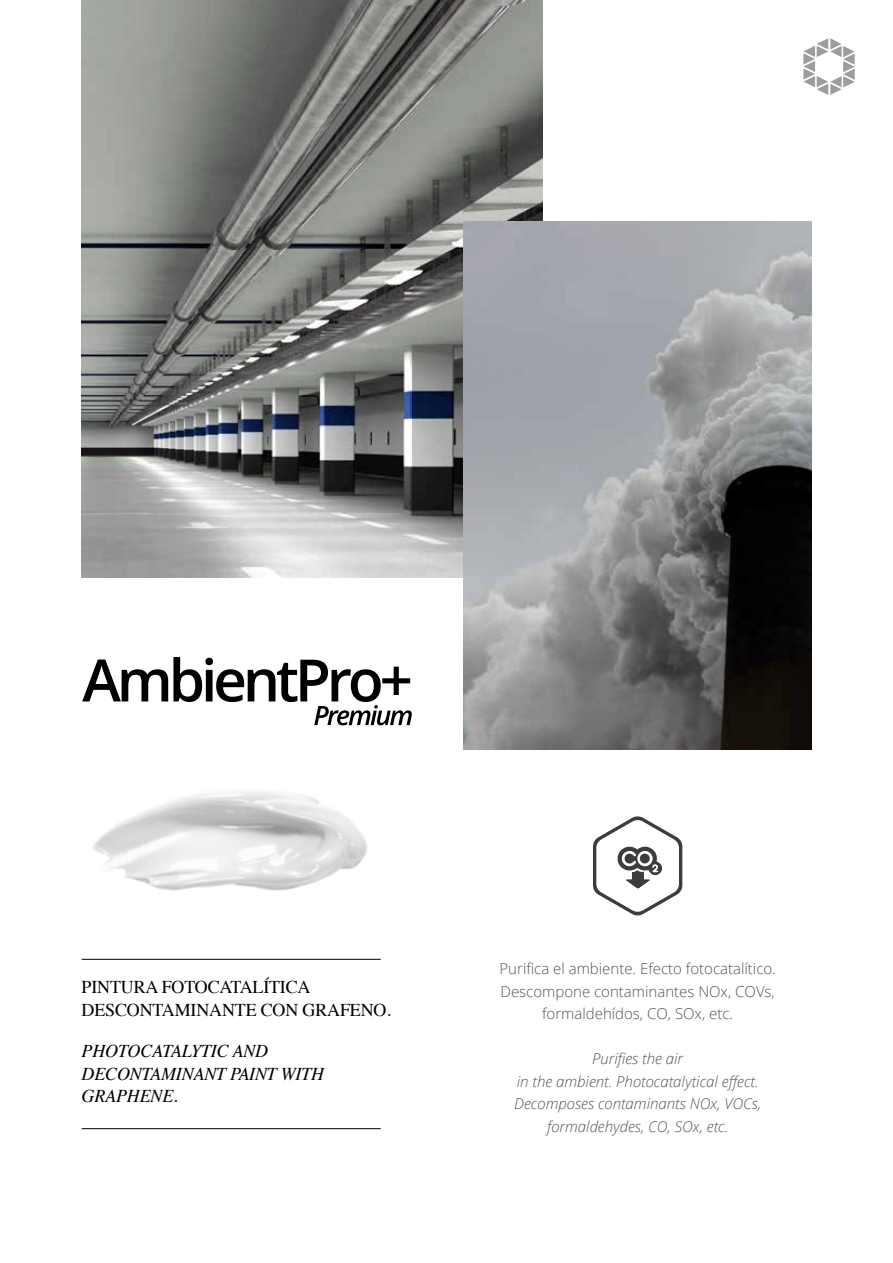
<style>
.page{position:relative;width:893px;height:1263px;background:#fff}
.page>*{position:absolute;margin:0;border:0;box-sizing:border-box;transform-origin:0 0}
.t1{font:italic 18px/22.5px "Times";letter-spacing:-.01em;color:#000}
.t2{font:18px/22.5px "Times";letter-spacing:-.01em;color:#000}
.t3{font:italic 300 15px/22.5px "Open Sans";color:#525556;text-align:center}
.t4{font:300 15px/22.5px "Open Sans";color:#525556;text-align:center}
</style>
<div class="page">
<svg style="left:82px;top:657px;width:330px;height:68px"></svg>
<img style="left:82px;top:0;width:461px;height:578px">
<hr style="left:82px;top:959px;width:299px;height:1px;background:#000">
<hr style="left:82px;top:1128px;width:299px;height:1px;background:#000">
<img style="left:93px;top:791px;width:274px;height:100px">
<svg style="left:803px;top:38px;width:52px;height:57px"></svg>
<img style="left:464px;top:222px;width:347px;height:527px">
<svg style="left:593px;top:816px;width:89px;height:100px"></svg>
<p class="t2" style="left:82px;top:974px;width:311px">PINTURA FOTOCATALÍTICA<br>DESCONTAMINANTE CON GRAFENO.</p>
<p class="t1" style="left:82px;top:1039px;width:244px">PHOTOCATALYTIC AND<br>DECONTAMINANT PAINT WITH<br>GRAPHENE.</p>
<p class="t4" style="left:500px;top:957px;width:278px">Purifica el ambiente. Efecto fotocatalítico.<br>Descompone contaminantes NOx, COVs, formaldehídos, CO, SOx, etc.</p>
<p class="t3" style="left:514px;top:1047px;width:248px">Purifies the air<br>in the ambient. Photocatalytical effect.<br>Decomposes contaminants NOx, VOCs, formaldehydes, CO, SOx, etc.</p>
</div>
